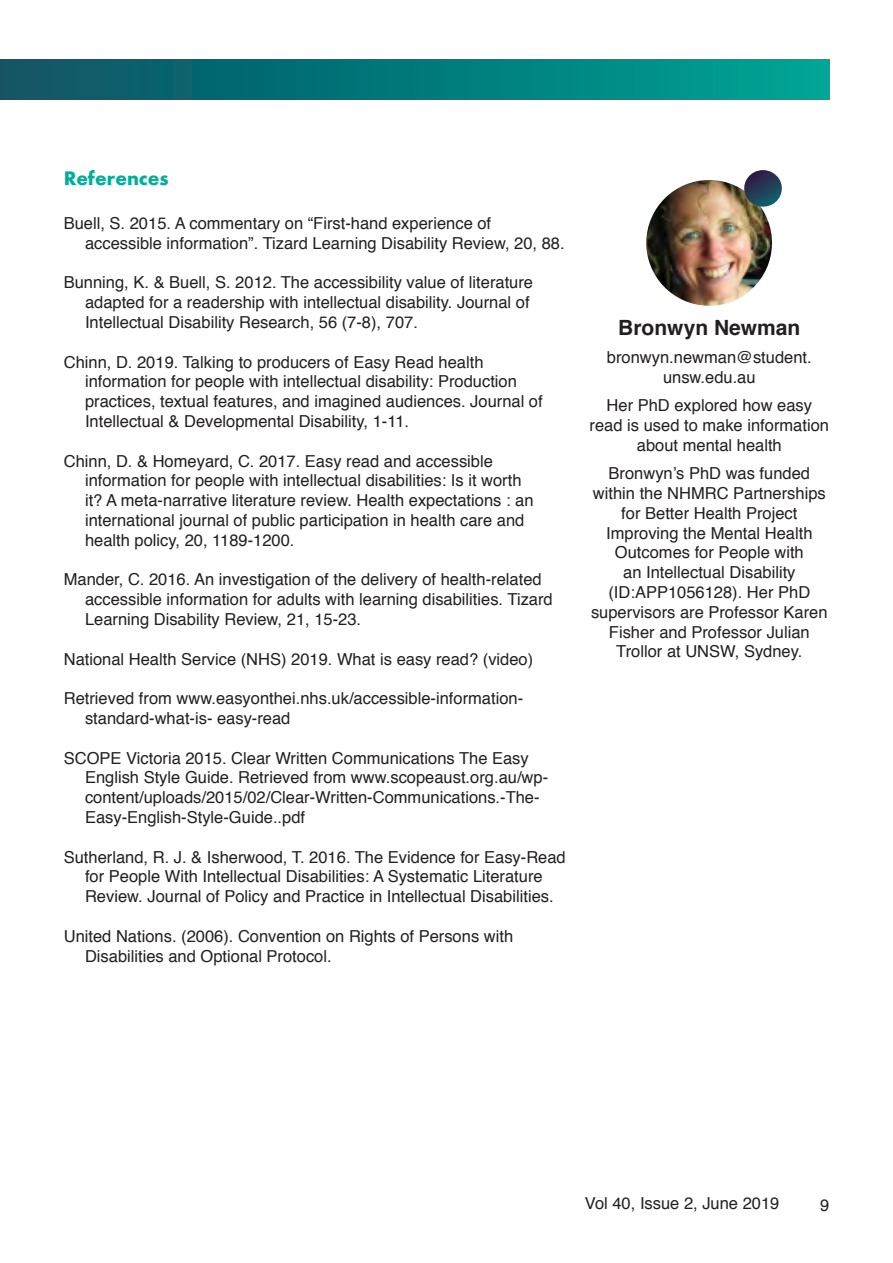
<style>
.page{position:relative;width:893px;height:1263px;background:#fff}
.page>*{position:absolute;margin:0;border:0;box-sizing:border-box;transform-origin:0 0}
.t1{font:700 21px "Helvetica";color:#231f20}
.t2{font:700 18px "Futura";color:#00af9b}
.t3{font:16.5px/19.8px "Helvetica";color:#231f20}
</style>
<div class="page">
<div style="left:0;top:60px;width:829px;height:40px;background:linear-gradient(to right,#0c5263,#00a394)"></div>
<img style="left:646px;top:170px;width:136px;height:136px">
<p class="t2" style="left:64px;top:166px;width:106px">References</p>
<p class="t3" style="left:85px;top:215px;width:481px;text-indent:-21px">Buell, S. 2015. A commentary on “First-hand experience of accessible information”. Tizard Learning Disability Review, 20, 88.</p>
<p class="t3" style="left:85px;top:274px;width:450px;text-indent:-21px">Bunning, K. &amp; Buell, S. 2012. The accessibility value of literature adapted for a readership with intellectual disability. Journal of<br>Intellectual Disability Research, 56 (7-8), 707.</p>
<p class="t3" style="left:85px;top:353px;width:459px;text-indent:-21px">Chinn, D. 2019. Talking to producers of Easy Read health information for people with intellectual disability: Production practices, textual features, and imagined audiences. Journal of Intellectual &amp; Developmental Disability, 1-11.</p>
<p class="t3" style="left:85px;top:452px;width:450px;text-indent:-21px">Chinn, D. &amp; Homeyard, C. 2017. Easy read and accessible information for people with intellectual disabilities: Is it worth it? A meta-narrative literature review. Health expectations : an international journal of public participation in health care and health policy, 20, 1189-1200.</p>
<p class="t3" style="left:85px;top:571px;width:469px;text-indent:-21px">Mander, C. 2016. An investigation of the delivery of health-related accessible information for adults with learning disabilities. Tizard<br>Learning Disability Review, 21, 15-23.</p>
<p class="t3" style="left:64px;top:650px;width:471px">National Health Service (NHS) 2019. What is easy read? (video)</p>
<p class="t3" style="left:85px;top:690px;width:440px;text-indent:-21px">Retrieved from www.easyonthei.nhs.uk/accessible-information&shy;standard-what-is- easy-read</p>
<p class="t3" style="left:85px;top:749px;width:465px;text-indent:-21px">SCOPE Victoria 2015. Clear Written Communications The Easy English Style Guide. Retrieved from www.scopeaust.org.au/wp&shy;content/uploads/2015/02/Clear-Written-Communications.-The-Easy-English-Style-Guide..pdf</p>
<p class="t3" style="left:64px;top:848px;width:503px;text-align:center">Sutherland, R. J. &amp; Isherwood, T. 2016. The Evidence for Easy-Read for People With Intellectual Disabilities: A Systematic Literature<br>Review. Journal of Policy and Practice in Intellectual Disabilities.</p>
<p class="t3" style="left:85px;top:927px;width:430px;text-indent:-21px">United Nations. (2006). Convention on Rights of Persons with<br>Disabilities and Optional Protocol.</p>
<p class="t1" style="left:618px;top:319px;width:184px">Bronwyn Newman</p>
<p class="t3" style="left:607px;top:349px;width:206px;text-align:center">bronwyn.newman@student. unsw.edu.au</p>
<p class="t3" style="left:590px;top:397px;width:241px;text-align:center">Her PhD explored how easy read is used to make information about mental health</p>
<p class="t3" style="left:591px;top:465px;width:238px;text-align:center">Bronwyn’s PhD was funded within the NHMRC Partnerships for Better Health Project<br>Improving the Mental Health<br>Outcomes for People with<br>an Intellectual Disability (ID:APP1056128). Her PhD supervisors are Professor Karen<br>Fisher and Professor Julian<br>Trollor at UNSW, Sydney.</p>
<p class="t3" style="left:585px;top:1195px;width:196px">Vol 40, Issue 2, June 2019</p>
<p class="t3" style="left:820px;top:1196px;width:11px">9</p>
</div>
